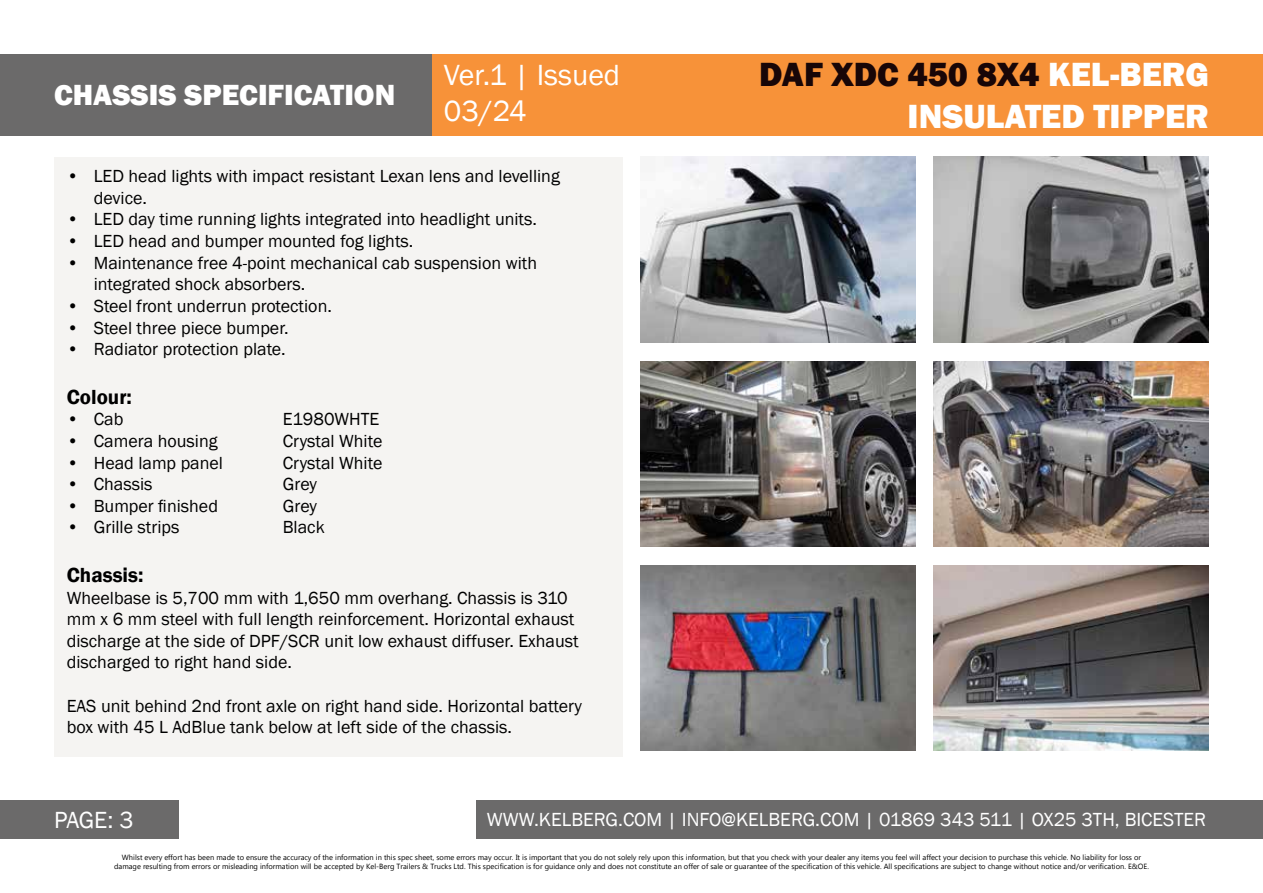
<style>
.page{position:relative;width:1263px;height:893px;background:#fff}
.page>*{position:absolute;margin:0;border:0;box-sizing:border-box;transform-origin:0 0}
.t1{font:800 34.5px/41.4px "Franklin Gothic";color:#fff;text-align:right}
.t2{font:800 30px "Franklin Gothic";color:#fff}
.t3{font:30px/36px "Franklin Gothic";color:#fff}
.t4{font:24px "Franklin Gothic";color:#fff}
.t5{font:600 21px "Franklin Gothic";color:#000}
.t6{font:19.5px "Franklin Gothic";color:#fff}
.t7{font:18px/21.6px "Franklin Gothic";color:#000}
.t8{font:7.5px/9px "Microsoft Tai Le";color:#000;text-align:center}
.s1{color:#180607}
</style>
<div class="page">
<div style="left:432px;top:54px;width:831px;height:82px;background:#f79239"></div>
<div style="left:0;top:54px;width:432px;height:82px;background:#6b6a6a"></div>
<div style="left:0;top:801px;width:179px;height:38px;background:#6b6a6a"></div>
<div style="left:476px;top:801px;width:787px;height:38px;background:#6b6a6a"></div>
<div style="left:54px;top:157px;width:568px;height:600px;background:#f5f4f2"></div>
<img style="left:934px;top:361px;width:275px;height:185px">
<img style="left:640px;top:157px;width:276px;height:185px">
<img style="left:640px;top:361px;width:276px;height:185px">
<img style="left:934px;top:157px;width:275px;height:185px">
<img style="left:640px;top:565px;width:276px;height:185px">
<img style="left:934px;top:565px;width:275px;height:185px">
<h2 class="t2" style="left:54px;top:76px;width:343px">CHASSIS SPECIFICATION</h2>
<h2 class="t3" style="left:444px;top:58px;width:178px">Ver.1 | Issued<br>03/24</h2>
<p class="t7" style="left:94px;top:166px;width:468px;text-indent:-27px">• LED head lights with impact resistant Lexan lens and levelling device.</p>
<p class="t7" style="left:67px;top:209px;width:472px">• LED day time running lights integrated into headlight units.</p>
<p class="t7" style="left:67px;top:231px;width:348px">• LED head and bumper mounted fog lights.</p>
<p class="t7" style="left:94px;top:252px;width:445px;text-indent:-27px">• Maintenance free 4-point mechanical cab suspension with integrated shock absorbers.</p>
<p class="t7" style="left:67px;top:295px;width:267px">• Steel front underrun protection.</p>
<p class="t7" style="left:67px;top:317px;width:224px">• Steel three piece bumper.</p>
<p class="t7" style="left:67px;top:339px;width:221px">• Radiator protection plate.</p>
<p class="t5" style="left:67px;top:384px;width:67px">Colour:</p>
<p class="t7" style="left:67px;top:409px;width:58px">• Cab</p>
<p class="t7" style="left:283px;top:409px;width:98px">E1980WHTE</p>
<p class="t7" style="left:67px;top:430px;width:152px">• Camera housing</p>
<p class="t7" style="left:283px;top:430px;width:101px">Crystal White</p>
<p class="t7" style="left:67px;top:452px;width:158px">• Head lamp panel</p>
<p class="t7" style="left:283px;top:452px;width:101px">Crystal White</p>
<p class="t7" style="left:67px;top:474px;width:87px">• Chassis</p>
<p class="t7" style="left:283px;top:474px;width:36px">Grey</p>
<p class="t7" style="left:67px;top:495px;width:153px">• Bumper finished</p>
<p class="t7" style="left:283px;top:495px;width:36px">Grey</p>
<p class="t7" style="left:67px;top:517px;width:114px">• Grille strips</p>
<p class="t7" style="left:283px;top:517px;width:43px">Black</p>
<p class="t5" style="left:67px;top:562px;width:78px">Chassis:</p>
<p class="t7" style="left:67px;top:587px;width:513px">Wheelbase is 5,700 mm with 1,650 mm overhang. Chassis is 310 mm x 6 mm steel with full length reinforcement. Horizontal exhaust discharge at the side of DPF/SCR unit low exhaust diffuser. Exhaust discharged to right hand side.</p>
<p class="t7" style="left:67px;top:695px;width:517px">EAS unit behind 2nd front axle on right hand side. Horizontal battery box with 45 L AdBlue tank below at left side of the chassis.</p>
<h1 class="t1" style="left:759px;top:54px;width:451px"><span class="s1">DAF XDC 450 8X4</span> KEL-BERG<br>INSULATED TIPPER</h1>
<h3 class="t4" style="left:54px;top:805px;width:81px">PAGE: 3</h3>
<p class="t6" style="left:487px;top:807px;width:721px">WWW.KELBERG.COM | INFO@KELBERG.COM | 01869 343 511 | OX25 3TH, BICESTER</p>
<p class="t8" style="left:114px;top:854px;width:1036px">Whilst every effort has been made to ensure the accuracy of the information in this spec sheet, some errors may occur. It is important that you do not solely rely upon this information, but that you check with your dealer any items you feel will affect your decision to purchase this vehicle. No liability for loss or damage resulting from errors or misleading information will be accepted by Kel-Berg Trailers &amp; Trucks Ltd. This specification is for guidance only and does not constitute an offer of sale or guarantee of the specification of this vehicle. All specifications are subject to change without notice and/or verification. E&amp;OE.</p>
</div>
